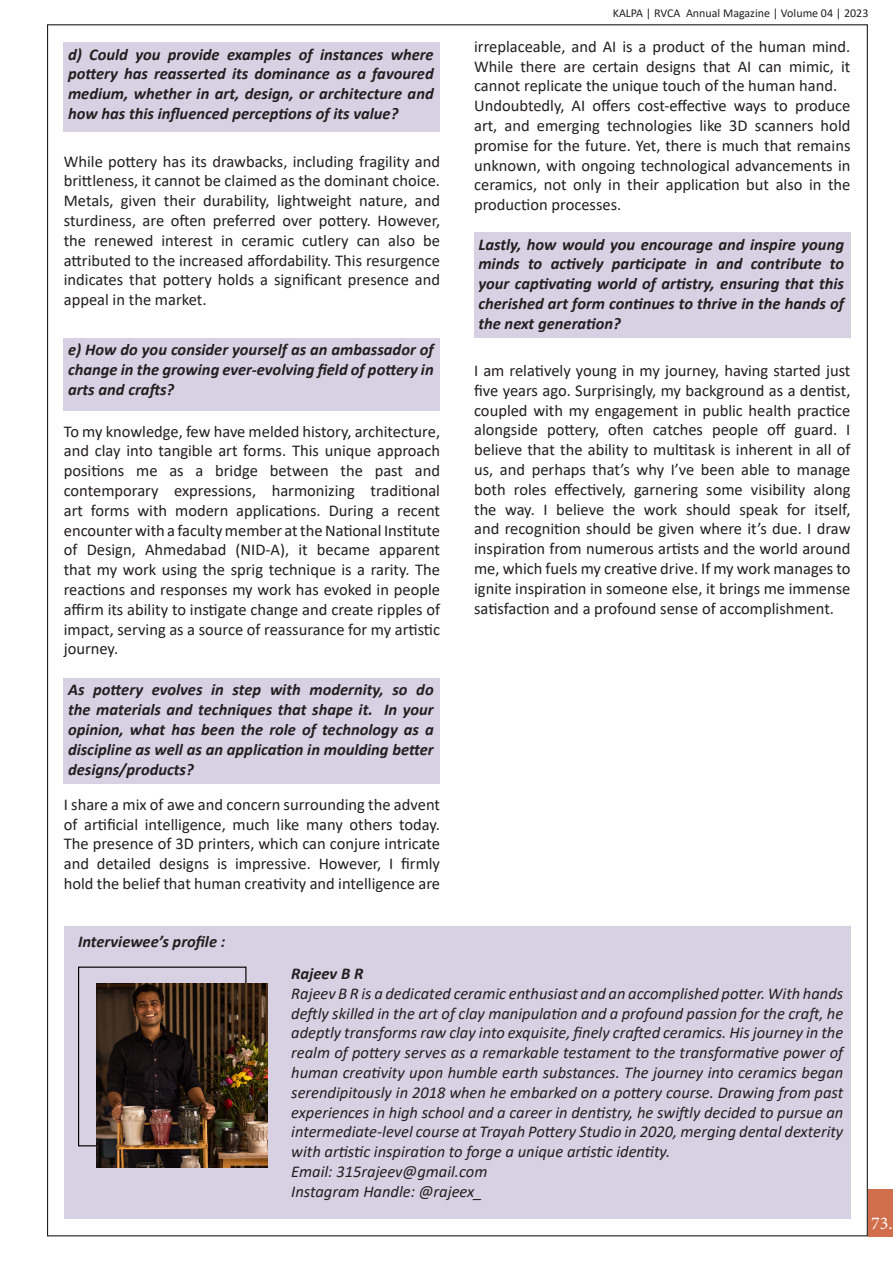
<style>
.page{position:relative;width:893px;height:1263px;background:#fff}
.page>*{position:absolute;margin:0;border:0;box-sizing:border-box;transform-origin:0 0}
.t1{font:18px "Minion Pro";color:#fff}
.t2{font:16.5px/19.8px "Calibri";color:#231f20;text-align:justify}
.t3{font:italic 700 16.5px/19.8px "Calibri";color:#231f20;text-align:justify}
.t4{font:italic 16.5px/19.8px "Calibri";color:#231f20;text-align:justify}
.t5{font:12px "Calibri";color:#231f20}
</style>
<div class="page">
<div style="left:868px;top:1189px;width:25px;height:47px;background:#d16f4c"></div>
<div style="left:64px;top:43px;width:376px;height:89px;background:#d8d1e4"></div>
<div style="left:64px;top:338px;width:376px;height:72px;background:#d8d1e4"></div>
<div style="left:64px;top:678px;width:376px;height:105px;background:#d8d1e4"></div>
<div style="left:474px;top:233px;width:376px;height:105px;background:#d8d1e4"></div>
<div style="left:64px;top:926px;width:787px;height:292px;background:#d8d1e4"></div>
<div style="left:78px;top:966px;width:168px;height:180px;border:1px solid #000"></div>
<img style="left:96px;top:984px;width:171px;height:184px">
<p class="t3" style="left:68px;top:44px;width:367px">d) Could you provide examples of instances where pottery has reasserted its dominance as a favoured medium, whether in art, design, or architecture and how has this influenced perceptions of its value?</p>
<p class="t2" style="left:64px;top:151px;width:378px">While pottery has its drawbacks, including fragility and brittleness, it cannot be claimed as the dominant choice.<br>Metals, given their durability, lightweight nature, and sturdiness, are often preferred over pottery. However, the renewed interest in ceramic cutlery can also be attributed to the increased affordability. This resurgence indicates that pottery holds a significant presence and appeal in the market.</p>
<p class="t3" style="left:68px;top:339px;width:367px">e) How do you consider yourself as an ambassador of change in the growing ever-evolving field of pottery in arts and crafts?</p>
<p class="t2" style="left:64px;top:421px;width:378px">To my knowledge, few have melded history, architecture, and clay into tangible art forms. This unique approach positions me as a bridge between the past and contemporary expressions, harmonizing traditional art forms with modern applications. During a recent encounter with a faculty member at the National Institute of Design, Ahmedabad (NID-A), it became apparent that my work using the sprig technique is a rarity. The reactions and responses my work has evoked in people affirm its ability to instigate change and create ripples of impact, serving as a source of reassurance for my artistic journey.</p>
<p class="t3" style="left:68px;top:679px;width:367px">As pottery evolves in step with modernity, so do the materials and techniques that shape it. In your opinion, what has been the role of technology as a discipline as well as an application in moulding better designs/products?</p>
<p class="t2" style="left:64px;top:794px;width:378px">I share a mix of awe and concern surrounding the advent of artificial intelligence, much like many others today.<br>The presence of 3D printers, which can conjure intricate and detailed designs is impressive. However, I firmly hold the belief that human creativity and intelligence are</p>
<p class="t3" style="left:78px;top:931px;width:149px">Interviewee’s profile :</p>
<p class="t5" style="left:613px;top:5px;width:257px">KALPA | RVCA Annual Magazine | Volume 04 | 2023</p>
<p class="t2" style="left:474px;top:36px;width:378px">irreplaceable, and AI is a product of the human mind.<br>While there are certain designs that AI can mimic, it cannot replicate the unique touch of the human hand.</p>
<p class="t2" style="left:474px;top:95px;width:378px">Undoubtedly, AI offers cost-effective ways to produce art, and emerging technologies like 3D scanners hold promise for the future. Yet, there is much that remains unknown, with ongoing technological advancements in ceramics, not only in their application but also in the production processes.</p>
<p class="t3" style="left:478px;top:234px;width:367px">Lastly, how would you encourage and inspire young minds to actively participate in and contribute to your captivating world of artistry, ensuring that this cherished art form continues to thrive in the hands of the next generation?</p>
<p class="t2" style="left:474px;top:360px;width:378px">I am relatively young in my journey, having started just five years ago. Surprisingly, my background as a dentist, coupled with my engagement in public health practice alongside pottery, often catches people off guard. I believe that the ability to multitask is inherent in all of us, and perhaps that’s why I’ve been able to manage both roles effectively, garnering some visibility along the way. I believe the work should speak for itself, and recognition should be given where it’s due. I draw inspiration from numerous artists and the world around me, which fuels my creative drive. If my work manages to ignite inspiration in someone else, it brings me immense satisfaction and a profound sense of accomplishment.</p>
<p class="t3" style="left:291px;top:963px;width:74px">Rajeev B R</p>
<p class="t4" style="left:291px;top:982px;width:554px">Rajeev B R is a dedicated ceramic enthusiast and an accomplished potter. With hands deftly skilled in the art of clay manipulation and a profound passion for the craft, he adeptly transforms raw clay into exquisite, finely crafted ceramics. His journey in the realm of pottery serves as a remarkable testament to the transformative power of human creativity upon humble earth substances. The journey into ceramics began serendipitously in 2018 when he embarked on a pottery course. Drawing from past experiences in high school and a career in dentistry, he swiftly decided to pursue an intermediate-level course at Trayah Pottery Studio in 2020, merging dental dexterity with artistic inspiration to forge a unique artistic identity.</p>
<p class="t4" style="left:291px;top:1161px;width:198px">Email: 315rajeev@gmail.com</p>
<p class="t4" style="left:291px;top:1180px;width:193px">Instagram Handle: @rajeex_</p>
<p class="t1" style="left:871px;top:1211px;width:23px">73.</p>
</div>
